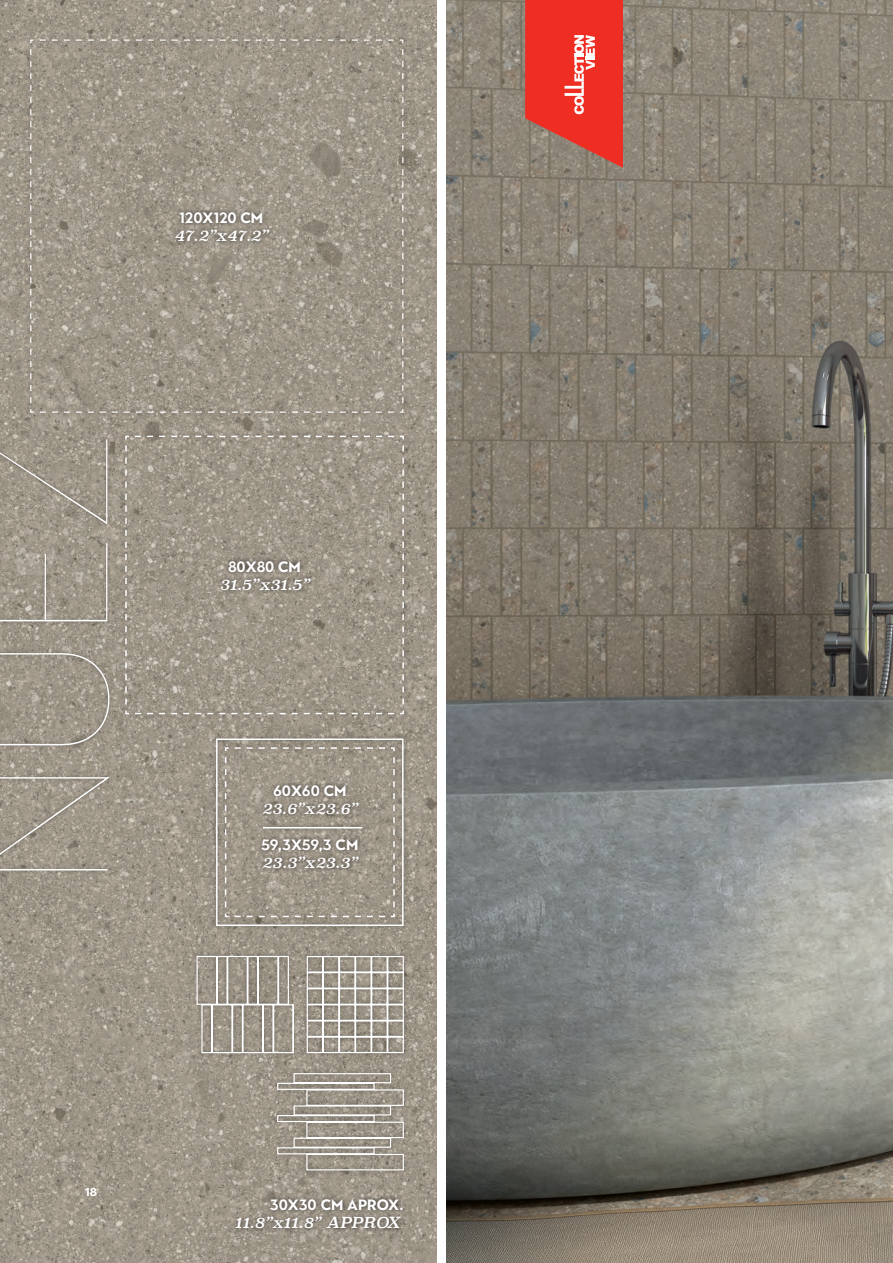
<style>
.page{position:relative;width:893px;height:1263px;background:#fff}
.page>*{position:absolute;margin:0;border:0;box-sizing:border-box;transform-origin:0 0}
.t1{font:100 184.5px "Town 10 Display";color:#fff}
.t2{font:italic 15px "Superclarendon";color:#fff}
.t3{font:700 15px "Town 10 Display";color:#fff}
.t4{font:700 12px "SF Compact Display";color:#fff}
.s1{font-family:"Town 10 Display";font-weight:300;font-style:normal}
</style>
<div class="page">
<img style="left:0;top:0;width:436px;height:1263px">
<div style="left:211px;top:734px;width:197px;height:196px;background:#231f20;opacity:.5"></div>
<div style="left:216px;top:738px;width:188px;height:188px;border:2px solid #fff"></div>
<div style="left:220px;top:743px;width:179px;height:179px;background:#231f20;opacity:.5"></div>
<svg style="left:224px;top:746px;width:171px;height:172px;background:#a1998c"></svg>
<div style="left:121px;top:431px;width:287px;height:288px;background:#231f20;opacity:.5"></div>
<svg style="left:124px;top:435px;width:281px;height:280px;background:#a0988b"></svg>
<div style="left:26px;top:35px;width:382px;height:382px;background:#231f20;opacity:.5"></div>
<svg style="left:30px;top:39px;width:374px;height:374px;background:#a0988b"></svg>
<div style="left:259px;top:822px;width:108px;height:11px;background:#231f20;opacity:.5"></div>
<div style="left:0;top:434px;width:114px;height:441px;background:#231f20;opacity:.5"></div>
<div style="left:302px;top:951px;width:106px;height:107px;background:#231f20;opacity:.5"></div>
<svg style="left:306px;top:955px;width:98px;height:99px;background:#aba49b"></svg>
<div style="left:272px;top:1068px;width:136px;height:107px;background:#231f20;opacity:.5"></div>
<svg style="left:276px;top:1072px;width:128px;height:99px;background:#a8a196"></svg>
<div style="left:192px;top:951px;width:106px;height:106px;background:#231f20;opacity:.5"></div>
<svg style="left:196px;top:955px;width:98px;height:99px;background:#a8a196"></svg>
<img style="left:446px;top:0;width:447px;height:1263px">
<div style="left:171px;top:207px;width:103px;height:38px;background:#231f20;opacity:.75"></div>
<div style="left:217px;top:556px;width:98px;height:39px;background:#231f20;opacity:.75"></div>
<div style="left:258px;top:781px;width:105px;height:92px;background:#231f20;opacity:.75"></div>
<div style="left:232px;top:1195px;width:175px;height:38px;background:#231f20;opacity:.75"></div>
<svg style="left:525px;top:0;width:98px;height:168px;background:#e04439"></svg>
<p class="t3" style="left:179px;top:209px;width:85px">120X120 CM</p>
<p class="t2" style="left:174px;top:226px;width:96px">47.2”x47.2”</p>
<p class="t1" style="left:-61px;top:886px;width:460px;rotate:-90deg">NUEZ</p>
<p class="t3" style="left:228px;top:558px;width:74px">80X80 CM</p>
<p class="t2" style="left:220px;top:575px;width:91px">31.5”x31.5”</p>
<p class="t3" style="left:273px;top:782px;width:75px">60X60 CM</p>
<p class="t2" style="left:262px;top:799px;width:97px">23.6”x23.6”</p>
<p class="t3" style="left:261px;top:836px;width:99px">59,3X59,3 CM</p>
<p class="t2" style="left:262px;top:853px;width:97px">23.3”x23.3”</p>
<p class="t4" style="left:85px;top:1182px;width:14px">18</p>
<p class="t3" style="left:270px;top:1196px;width:135px">30X30 CM APROX.</p>
<p class="t2" style="left:234px;top:1214px;width:171px">11.8”x11.8” APPROX<span class="s1">.</span></p>
</div>
